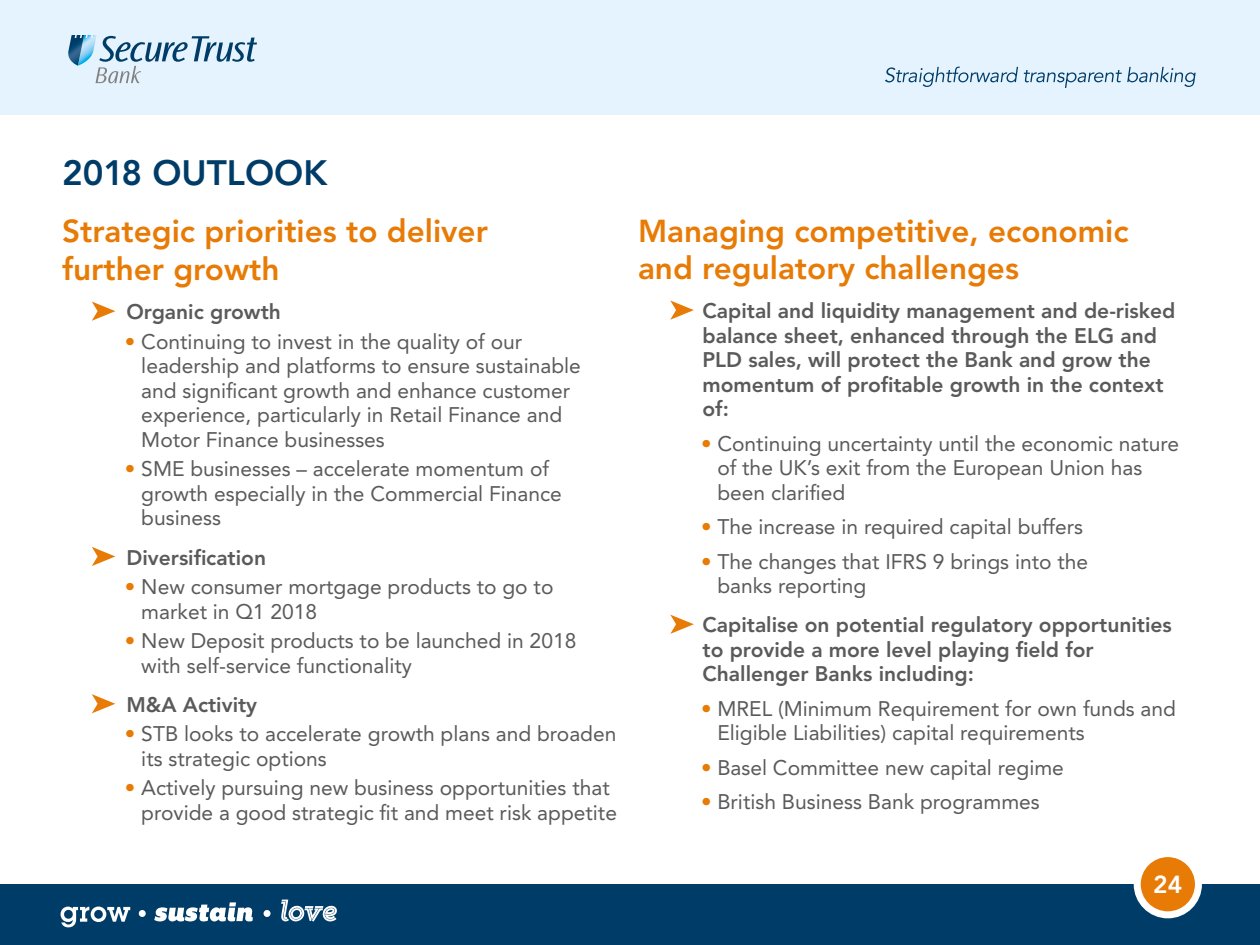
<style>
.page{position:relative;width:1260px;height:945px;background:#fff}
.page>*{position:absolute;margin:0;border:0;box-sizing:border-box;transform-origin:0 0}
.t1{font:800 35px "Avenir LT Std";color:#003c68}
.t2{font:800 31.5px/37.8px "Avenir LT Std";color:#e77b06}
.t3{font:800 24.5px "Avenir LT Std";color:#fff}
.t4{font:21px/24.5px "Avenir LT Std";color:#5b5a5a}
.t5{font:800 21px/24.5px "Avenir LT Std";color:#5b5a5a}
.s1{color:#e77b06}
</style>
<div class="page">
<div style="left:0;top:0;width:1260px;height:114px;background:#e4f3fd"></div>
<div style="left:0;top:884px;width:1260px;height:61px;background:#003c68"></div>
<svg style="left:154px;top:902px;width:99px;height:19px"></svg>
<svg style="left:61px;top:907px;width:69px;height:20px"></svg>
<svg style="left:281px;top:900px;width:56px;height:22px"></svg>
<div style="left:139px;top:910px;width:7px;height:7px;background:#fff;border-radius:50%"></div>
<div style="left:264px;top:910px;width:7px;height:7px;background:#fff;border-radius:50%"></div>
<svg style="left:95px;top:35px;width:162px;height:49px"></svg>
<img style="left:84px;top:35px;width:13px;height:31px">
<img style="left:68px;top:35px;width:16px;height:31px">
<svg style="left:885px;top:66px;width:311px;height:22px"></svg>
<div style="left:1137px;top:854px;width:61px;height:61px;background:#e77b06;border-radius:50%"></div>
<div style="left:1134px;top:850px;width:68px;height:68px;border:7px solid #fff;border-radius:50%"></div>
<svg style="left:92px;top:302px;width:23px;height:19px"></svg>
<svg style="left:92px;top:547px;width:23px;height:19px"></svg>
<svg style="left:92px;top:694px;width:23px;height:19px"></svg>
<svg style="left:670px;top:300px;width:24px;height:20px"></svg>
<svg style="left:670px;top:615px;width:24px;height:19px"></svg>
<h1 class="t1" style="left:62px;top:152px;width:267px">2018 OUTLOOK</h1>
<h2 class="t2" style="left:62px;top:212px;width:427px">Strategic priorities to deliver further growth</h2>
<p class="t5" style="left:126px;top:300px;width:156px">Organic growth</p>
<p class="t4" style="left:141px;top:329px;width:441px;text-indent:-16px"><span class="s1">•</span> Continuing to invest in the quality of our leadership and platforms to ensure sustainable and significant growth and enhance customer experience, particularly in Retail Finance and Motor Finance businesses</p>
<p class="t4" style="left:141px;top:457px;width:422px;text-indent:-16px"><span class="s1">•</span> SME businesses – accelerate momentum of growth especially in the Commercial Finance business</p>
<p class="t5" style="left:126px;top:545px;width:141px">Diversification</p>
<p class="t4" style="left:141px;top:575px;width:414px;text-indent:-16px"><span class="s1">•</span> New consumer mortgage products to go to market in Q1 2018</p>
<p class="t4" style="left:141px;top:629px;width:437px;text-indent:-16px"><span class="s1">•</span> New Deposit products to be launched in 2018 with self-service functionality</p>
<p class="t5" style="left:126px;top:692px;width:132px">M&amp;A Activity</p>
<p class="t4" style="left:141px;top:722px;width:477px;text-indent:-16px"><span class="s1">•</span> STB looks to accelerate growth plans and broaden its strategic options</p>
<p class="t4" style="left:141px;top:776px;width:477px;text-indent:-16px"><span class="s1">•</span> Actively pursuing new business opportunities that provide a good strategic fit and meet risk appetite</p>
<h2 class="t2" style="left:638px;top:213px;width:492px;line-height:36.8px">Managing competitive, economic and regulatory challenges</h2>
<p class="t5" style="left:702px;top:299px;width:475px">Capital and liquidity management and de-risked balance sheet, enhanced through the ELG and PLD sales, will protect the Bank and grow the momentum of profitable growth in the context of:</p>
<p class="t4" style="left:717px;top:431px;width:463px;text-indent:-16px"><span class="s1">•</span> Continuing uncertainty until the economic nature of the UK’s exit from the European Union has been clarified</p>
<p class="t4" style="left:701px;top:515px;width:384px"><span class="s1">•</span> The increase in required capital buffers</p>
<p class="t4" style="left:717px;top:549px;width:372px;text-indent:-16px"><span class="s1">•</span> The changes that IFRS 9 brings into the banks reporting</p>
<p class="t5" style="left:702px;top:613px;width:471px">Capitalise on potential regulatory opportunities to provide a more level playing field for<br>Challenger Banks including:</p>
<p class="t4" style="left:717px;top:696px;width:460px;text-indent:-16px"><span class="s1">•</span> MREL (Minimum Requirement for own funds and<br>Eligible Liabilities) capital requirements</p>
<p class="t4" style="left:701px;top:755px;width:364px"><span class="s1">•</span> Basel Committee new capital regime</p>
<p class="t4" style="left:701px;top:790px;width:340px"><span class="s1">•</span> British Business Bank programmes</p>
<p class="t3" style="left:1153px;top:870px;width:31px">24</p>
</div>
